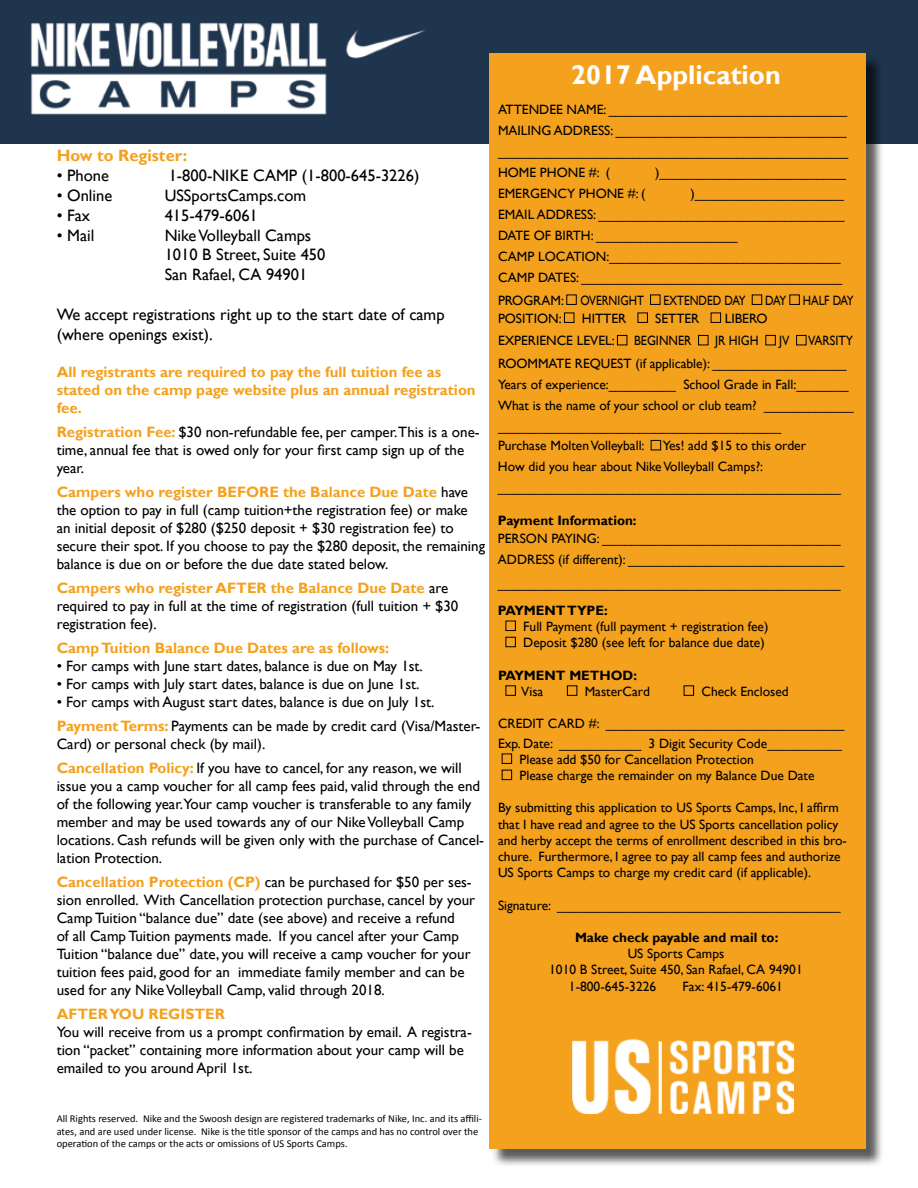
<style>
.page{position:relative;width:918px;height:1188px;background:#fff}
.page>*{position:absolute;margin:0;border:0;box-sizing:border-box;transform-origin:0 0}
.t1{font:700 27px "Gill Sans";color:#fff}
.t2{font:16.5px/19.8px "Gill Sans";color:#000}
.t3{font:700 16.5px "Gill Sans";color:#f4a11e}
.t4{font:15px/18px "Gill Sans";color:#000}
.t5{font:700 15px/18px "Gill Sans";color:#f4a11e}
.t6{font:13.5px/21px "Gill Sans";color:#000}
.t7{font:13.5px/22.5px "Gill Sans";color:#000;scale:.9 1}
.t8{font:700 13.5px "Gill Sans";color:#000}
.t9{font:13.5px "Gill Sans";color:#000;scale:.84 1}
.t10{font:13.5px "Gill Sans";letter-spacing:-.055em;color:#000;scale:.84 1}
.t11{font:10.5px/12.6px "Calibri";color:#000}
.s1{font-weight:700;color:#f4a11e}
</style>
<div class="page">
<div style="left:0;top:0;width:918px;height:144px;background:#1f354e"></div>
<div style="left:492px;top:55px;width:393px;height:1112px;background:#000;opacity:.65"></div>
<div style="left:490px;top:53px;width:376px;height:1095px;background:#f4a11e"></div>
<div style="left:566px;top:295px;width:11px;height:10px;border:1px solid #000"></div>
<div style="left:650px;top:295px;width:10px;height:10px;border:1px solid #000"></div>
<div style="left:752px;top:295px;width:10px;height:10px;border:1px solid #000"></div>
<div style="left:789px;top:295px;width:11px;height:10px;border:1px solid #000"></div>
<div style="left:564px;top:313px;width:10px;height:10px;border:1px solid #000"></div>
<div style="left:638px;top:313px;width:10px;height:10px;border:1px solid #000"></div>
<div style="left:711px;top:313px;width:10px;height:10px;border:1px solid #000"></div>
<div style="left:617px;top:335px;width:10px;height:10px;border:1px solid #000"></div>
<div style="left:698px;top:335px;width:10px;height:10px;border:1px solid #000"></div>
<div style="left:765px;top:335px;width:11px;height:10px;border:1px solid #000"></div>
<div style="left:796px;top:335px;width:10px;height:10px;border:1px solid #000"></div>
<div style="left:651px;top:440px;width:10px;height:10px;border:1px solid #000"></div>
<div style="left:506px;top:621px;width:10px;height:10px;border:1px solid #000"></div>
<div style="left:506px;top:637px;width:10px;height:10px;border:1px solid #000"></div>
<div style="left:506px;top:685px;width:10px;height:11px;border:1px solid #000"></div>
<div style="left:567px;top:685px;width:10px;height:11px;border:1px solid #000"></div>
<div style="left:684px;top:685px;width:10px;height:11px;border:1px solid #000"></div>
<div style="left:502px;top:754px;width:10px;height:10px;border:1px solid #000"></div>
<div style="left:502px;top:770px;width:10px;height:10px;border:1px solid #000"></div>
<img style="left:31px;top:22px;width:394px;height:93px">
<img style="left:573px;top:1039px;width:221px;height:74px">
<p class="t3" style="left:57px;top:146px;width:132px">How to Register:</p>
<p class="t2" style="left:57px;top:166px;width:54px">• Phone</p>
<p class="t2" style="left:169px;top:166px;width:252px">1-800-NIKE CAMP (1-800-645-3226)</p>
<p class="t2" style="left:57px;top:186px;width:57px">• Online</p>
<p class="t2" style="left:165px;top:186px;width:143px">USSportsCamps.com</p>
<p class="t2" style="left:57px;top:206px;width:35px">• Fax</p>
<p class="t2" style="left:165px;top:206px;width:95px">415-479-6061</p>
<p class="t2" style="left:57px;top:225px;width:39px">• Mail</p>
<p class="t2" style="left:165px;top:225px;width:162px">Nike Volleyball Camps<br>1010 B Street, Suite 450<br>San Rafael, CA 94901</p>
<p class="t2" style="left:57px;top:305px;width:389px">We accept registrations right up to the start date of camp (where openings exist).</p>
<p class="t5" style="left:57px;top:364px;width:420px">All registrants are required to pay the full tuition fee as stated on the camp page website plus an annual registration fee.</p>
<p class="t4" style="left:57px;top:424px;width:425px"><span class="s1">Registration Fee:</span> $30 non-refundable fee, per camper.This is a one&shy;time, annual fee that is owed only for your first camp sign up of the year.</p>
<p class="t4" style="left:57px;top:484px;width:430px"><span class="s1">Campers who register BEFORE the Balance Due Date</span> have the option to pay in full (camp tuition+the registration fee) or make an initial deposit of $280 ($250 deposit + $30 registration fee) to secure their spot. If you choose to pay the $280 deposit, the remaining balance is due on or before the due date stated below.</p>
<p class="t4" style="left:57px;top:580px;width:403px"><span class="s1">Campers who register AFTER the Balance Due Date</span> are required to pay in full at the time of registration (full tuition + $30 registration fee).</p>
<p class="t5" style="left:57px;top:640px;width:334px">Camp Tuition Balance Due Dates are as follows:</p>
<p class="t4" style="left:57px;top:658px;width:368px">• For camps with June start dates, balance is due on May 1st.</p>
<p class="t4" style="left:57px;top:676px;width:364px">• For camps with July start dates, balance is due on June 1st.</p>
<p class="t4" style="left:57px;top:691px;width:425px;line-height:24px">• For camps with August start dates, balance is due on July 1st.<br><span class="s1">Payment Terms:</span> Payments can be made by credit card (Visa/Master-</p>
<p class="t4" style="left:57px;top:733px;width:407px;line-height:24px">Card) or personal check (by mail).<br><span class="s1">Cancellation Policy:</span> If you have to cancel, for any reason, we will</p>
<p class="t4" style="left:57px;top:778px;width:429px">issue you a camp voucher for all camp fees paid, valid through the end of the following year.Your camp voucher is transferable to any family member and may be used towards any of our Nike Volleyball Camp locations. Cash refunds will be given only with the purchase of Cancel&shy;lation Protection.</p>
<p class="t4" style="left:57px;top:874px;width:420px"><span class="s1">Cancellation Protection (CP)</span> can be purchased for $50 per ses&shy;sion enrolled. With Cancellation protection purchase, cancel by your Camp Tuition “balance due” date (see above) and receive a refund<br>of all Camp Tuition payments made. If you cancel after your Camp Tuition “balance due” date, you will receive a camp voucher for your tuition fees paid, good for an immediate family member and can be used for any Nike Volleyball Camp, valid through 2018.</p>
<p class="t5" style="left:57px;top:1006px;width:170px">AFTER YOU REGISTER</p>
<p class="t4" style="left:57px;top:1024px;width:417px">You will receive from us a prompt confirmation by email. A registra&shy;tion “packet” containing more information about your camp will be emailed to you around April 1st.</p>
<p class="t11" style="left:57px;top:1112px;width:427px">All Rights reserved. Nike and the Swoosh design are registered trademarks of Nike, Inc. and its affili&shy;ates, and are used under license. Nike is the title sponsor of the camps and has no control over the operation of the camps or the acts or omissions of US Sports Camps.</p>
<h1 class="t1" style="left:571px;top:59px;width:211px">2017 Application</h1>
<p class="t6" style="left:498px;top:100px;width:352px;text-align:justify">ATTENDEE NAME: ________________________________ MAILING ADDRESS: _______________________________ _______________________________________________ HOME PHONE #: (</p>
<p class="t6" style="left:655px;top:163px;width:192px">)_________________________</p>
<p class="t6" style="left:498px;top:184px;width:149px">EMERGENCY PHONE #: (</p>
<p class="t6" style="left:498px;top:184px;width:348px;text-indent:192px">)____________________ EMAIL ADDRESS: _________________________________ DATE OF BIRTH: ___________________<br>CAMP LOCATION:_______________________________ CAMP DATES: ___________________________________</p>
<p class="t6" style="left:498px;top:290px;width:147px">PROGRAM: OVERNIGHT</p>
<p class="t9" style="left:664px;top:292px;width:99px">EXTENDED DAY</p>
<p class="t10" style="left:765px;top:292px;width:107px">DAY HALF DAY</p>
<p class="t6" style="left:498px;top:308px;width:65px">POSITION:</p>
<p class="t6" style="left:582px;top:308px;width:46px">HITTER</p>
<p class="t6" style="left:655px;top:308px;width:46px">SETTER</p>
<p class="t6" style="left:725px;top:308px;width:44px">LIBERO</p>
<p class="t6" style="left:498px;top:331px;width:118px">EXPERIENCE LEVEL:</p>
<p class="t7" style="left:634px;top:330px;width:65px">BEGINNER</p>
<p class="t7" style="left:715px;top:330px;width:50px">JR HIGH</p>
<p class="t7" style="left:779px;top:330px;width:13px">JV</p>
<p class="t7" style="left:498px;top:330px;width:396px;text-indent:310px">VARSITY<br>ROOMMATE REQUEST (if applicable): __________________</p>
<p class="t6" style="left:498px;top:374px;width:357px">Years of experience:_________ School Grade in Fall:_______<br>What is the name of your school or club team? ____________ ______________________________________</p>
<p class="t6" style="left:498px;top:436px;width:148px">Purchase Molten Volleyball:</p>
<p class="t6" style="left:498px;top:436px;width:344px;text-indent:165px">Yes! add $15 to this order<br>How did you hear about Nike Volleyball Camps?: ______________________________________________</p>
<p class="t8" style="left:498px;top:512px;width:140px">Payment Information:</p>
<p class="t6" style="left:498px;top:528px;width:348px">PERSON PAYING: ________________________________<br>ADDRESS (if different): _____________________________</p>
<p class="t6" style="left:498px;top:573px;width:344px">______________________________________________</p>
<p class="t8" style="left:498px;top:602px;width:111px">PAYMENT TYPE:</p>
<p class="t6" style="left:523px;top:619px;width:247px;line-height:16.2px">Full Payment (full payment + registration fee)<br>Deposit $280 (see left for balance due date)</p>
<p class="t8" style="left:498px;top:667px;width:141px">PAYMENT METHOD:</p>
<p class="t6" style="left:521px;top:681px;width:24px">Visa</p>
<p class="t6" style="left:585px;top:681px;width:67px">MasterCard</p>
<p class="t6" style="left:701px;top:681px;width:89px">Check Enclosed</p>
<p class="t6" style="left:498px;top:714px;width:348px;line-height:19.5px">CREDIT CARD #: ________________________________<br>Exp. Date: ___________ 3 Digit Security Code__________</p>
<p class="t6" style="left:520px;top:751px;width:297px;line-height:16.2px">Please add $50 for Cancellation Protection<br>Please charge the remainder on my Balance Due Date</p>
<p class="t6" style="left:498px;top:800px;width:350px;line-height:16.2px">By submitting this application to US Sports Camps, Inc, I affirm that I have read and agree to the US Sports cancellation policy and herby accept the terms of enrollment described in this bro&shy;chure. Furthermore, I agree to pay all camp fees and authorize US Sports Camps to charge my credit card (if applicable).</p>
<p class="t6" style="left:498px;top:895px;width:344px">Signature: ______________________________________</p>
<p class="t8" style="left:575px;top:929px;width:205px">Make check payable and mail to:</p>
<p class="t6" style="left:628px;top:943px;width:98px">US Sports Camps</p>
<p class="t6" style="left:549px;top:960px;width:255px">1010 B Street, Suite 450, San Rafael, CA 94901</p>
<p class="t6" style="left:569px;top:976px;width:89px">1-800-645-3226</p>
<p class="t6" style="left:683px;top:976px;width:102px">Fax: 415-479-6061</p>
</div>
